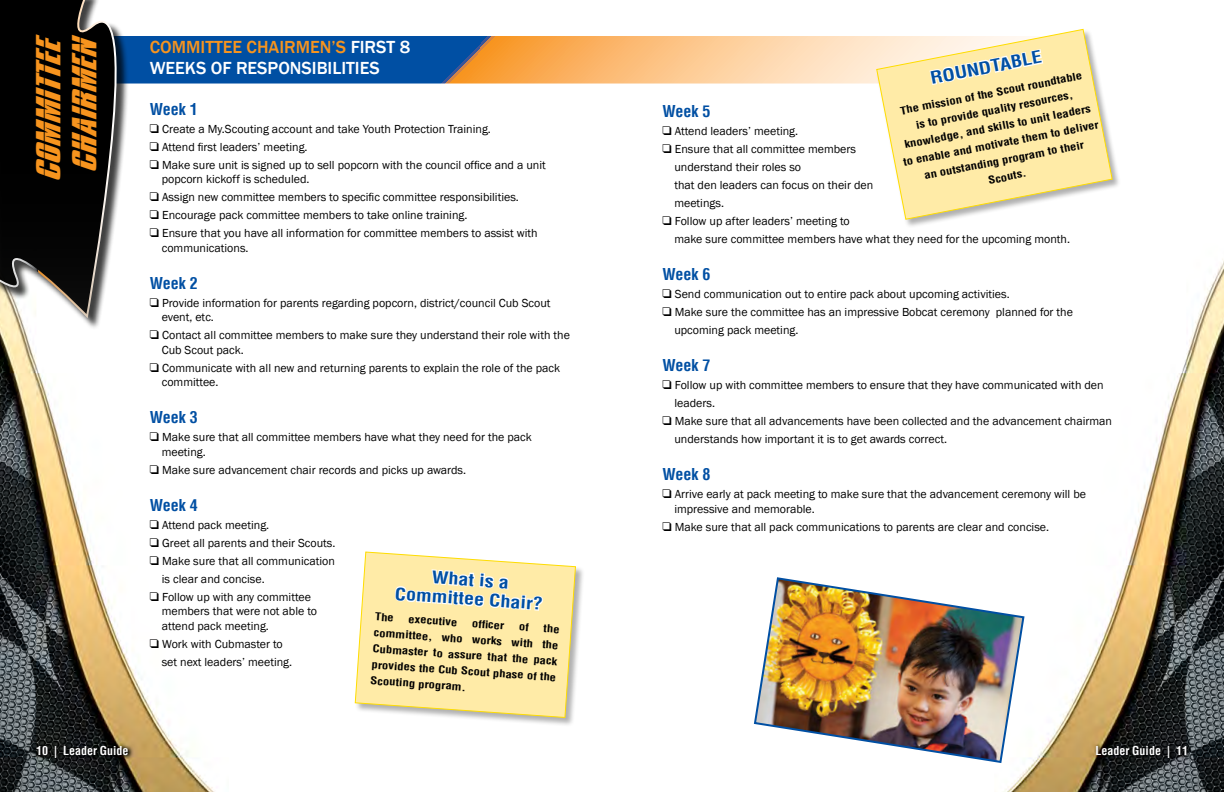
<style>
.page{position:relative;width:1224px;height:792px;background:#fff}
.page>*{position:absolute;margin:0;border:0;box-sizing:border-box;transform-origin:0 0}
.t1{font:30px/36px "Impossible 500";color:#f7941e;text-align:center}
.t2{font:500 18px/21.6px "Franklin Gothic";color:#fff}
.t3{font:700 condensed 16.8px/19.2px "Helvetica LT";color:#004fa3;text-align:center;scale:1.2 1}
.t4{font:700 condensed 16px "Helvetica LT";color:#004fa3}
.t5{font:12px/14.4px "Franklin Gothic";color:#000}
.t6{font:700 condensed 12px "Helvetica LT";color:#fff}
.t7{font:700 condensed 10.5px/17px "Helvetica LT";color:#000;text-align:center;scale:1.2 1}
.s1{color:#f7941e}
.s2{font-family:"Monotype Sorts"}
</style>
<div class="page">
<img style="left:0;top:259px;width:1224px;height:533px">
<div style="left:1094px;top:744px;width:98px;height:19px;background:#000;opacity:.75"></div>
<svg style="left:33px;top:743px;width:101px;height:21px;background:#22211b"></svg>
<svg style="left:129px;top:36px;width:747px;height:48px;background:#8a8f93"></svg>
<div style="left:0;top:0;width:129px;height:330px;background:#000;opacity:.75"></div>
<svg style="left:0;top:0;width:126px;height:318px;background:#333"></svg>
<img style="left:753px;top:576px;width:273px;height:188px">
<div style="left:876px;top:29px;width:246px;height:200px;background:#000;opacity:.31"></div>
<svg style="left:876px;top:28px;width:237px;height:192px"></svg>
<svg style="left:928px;top:48px;width:116px;height:38px"></svg>
<div style="left:354px;top:552px;width:231px;height:175px;background:#000;opacity:.31"></div>
<svg style="left:354px;top:519px;width:223px;height:244px"></svg>
<h1 class="t1" style="left:31px;top:182px;width:149px;rotate:-90deg">COMMITTEE<br>CHAIRMEN</h1>
<h2 class="t2" style="left:150px;top:36px;width:262px"><span class="s1">COMMITTEE CHAIRMEN’S</span> FIRST 8<br>WEEKS OF RESPONSIBILITIES</h2>
<h3 class="t4" style="left:150px;top:99px;width:50px">Week 1</h3>
<p class="t5" style="left:150px;top:120px;width:398px;line-height:18px"><span class="s2">q</span> Create a My.Scouting account and take Youth Protection Training.<br><span class="s2">q</span> Attend first leaders’ meeting.<br><span class="s2">q</span> Make sure unit is signed up to sell popcorn with the council office and a unit</p>
<p class="t5" style="left:150px;top:171px;width:389px;line-height:18px;text-indent:12px">popcorn kickoff is scheduled.<br><span class="s2">q</span> Assign new committee members to specific committee responsibilities.<br><span class="s2">q</span> Encourage pack committee members to take online training.<br><span class="s2">q</span> Ensure that you have all information for committee members to assist with</p>
<p class="t5" style="left:162px;top:241px;width:88px">communications.</p>
<h3 class="t4" style="left:150px;top:273px;width:50px">Week 2</h3>
<p class="t5" style="left:162px;top:296px;width:390px;text-indent:-12px"><span class="s2">q</span> Provide information for parents regarding popcorn, district/council Cub Scout event, etc.</p>
<p class="t5" style="left:162px;top:328px;width:410px;text-indent:-12px"><span class="s2">q</span> Contact all committee members to make sure they understand their role with the<br>Cub Scout pack.</p>
<p class="t5" style="left:162px;top:361px;width:400px;text-indent:-12px"><span class="s2">q</span> Communicate with all new and returning parents to explain the role of the pack committee.</p>
<h3 class="t4" style="left:150px;top:408px;width:50px">Week 3</h3>
<p class="t5" style="left:162px;top:430px;width:372px;text-indent:-12px"><span class="s2">q</span> Make sure that all committee members have what they need for the pack meeting.</p>
<p class="t5" style="left:150px;top:463px;width:318px"><span class="s2">q</span> Make sure advancement chair records and picks up awards.</p>
<h3 class="t4" style="left:150px;top:495px;width:50px">Week 4</h3>
<p class="t5" style="left:150px;top:518px;width:121px"><span class="s2">q</span> Attend pack meeting.</p>
<p class="t5" style="left:150px;top:536px;width:187px"><span class="s2">q</span> Greet all parents and their Scouts.</p>
<p class="t5" style="left:150px;top:554px;width:187px"><span class="s2">q</span> Make sure that all communication</p>
<p class="t5" style="left:162px;top:572px;width:105px">is clear and concise.</p>
<p class="t5" style="left:150px;top:590px;width:163px"><span class="s2">q</span> Follow up with any committee</p>
<p class="t5" style="left:162px;top:604px;width:157px">members that were not able to attend pack meeting.</p>
<p class="t5" style="left:162px;top:635px;width:132px;line-height:18px;text-indent:-12px"><span class="s2">q</span> Work with Cubmaster to set next leaders’ meeting.</p>
<h3 class="t3" style="left:397px;top:565px;width:125px;rotate:4deg">What is a<br>Committee Chair?</h3>
<p class="t7" style="left:409px;top:610px;width:42px;rotate:4deg">executive</p>
<p class="t7" style="left:473px;top:615px;width:28px;rotate:4deg">offi cer</p>
<p class="t7" style="left:376px;top:608px;width:156px;line-height:16px;text-align:justify;text-indent:169px;rotate:4deg">the committee, who works with the Cubmaster to assure that the pack provides the Cub Scout phase of the Scouting program.</p>
<h3 class="t3" style="left:929px;top:69px;width:96px;rotate:-11deg">ROUNDTABLE</h3>
<p class="t7" style="left:892px;top:104px;width:167px;rotate:-11deg">The mission of the Scout roundtable<br>is to provide quality resources, knowledge, and skills to unit leaders to enable and motivate them to deliver an outstanding program to their<br>Scouts.</p>
<h3 class="t4" style="left:662px;top:101px;width:50px">Week 5</h3>
<p class="t5" style="left:662px;top:124px;width:137px"><span class="s2">q</span> Attend leaders’ meeting.</p>
<p class="t5" style="left:662px;top:142px;width:195px"><span class="s2">q</span> Ensure that all committee members</p>
<p class="t5" style="left:674px;top:160px;width:128px">understand their roles so</p>
<p class="t5" style="left:674px;top:178px;width:200px">that den leaders can focus on their den</p>
<p class="t5" style="left:674px;top:196px;width:51px">meetings.</p>
<p class="t5" style="left:662px;top:214px;width:189px"><span class="s2">q</span> Follow up after leaders’ meeting to</p>
<p class="t5" style="left:674px;top:232px;width:397px">make sure committee members have what they need for the upcoming month.</p>
<h3 class="t4" style="left:662px;top:264px;width:50px">Week 6</h3>
<p class="t5" style="left:662px;top:287px;width:349px"><span class="s2">q</span> Send communication out to entire pack about upcoming activities.</p>
<p class="t5" style="left:662px;top:305px;width:412px"><span class="s2">q</span> Make sure the committee has an impressive Bobcat ceremony planned for the</p>
<p class="t5" style="left:674px;top:323px;width:126px">upcoming pack meeting.</p>
<h3 class="t4" style="left:662px;top:355px;width:50px">Week 7</h3>
<p class="t5" style="left:662px;top:378px;width:443px"><span class="s2">q</span> Follow up with committee members to ensure that they have communicated with den</p>
<p class="t5" style="left:674px;top:396px;width:42px">leaders.</p>
<p class="t5" style="left:662px;top:414px;width:451px"><span class="s2">q</span> Make sure that all advancements have been collected and the advancement chairman</p>
<p class="t5" style="left:674px;top:432px;width:274px">understands how important it is to get awards correct.</p>
<h3 class="t4" style="left:662px;top:464px;width:50px">Week 8</h3>
<p class="t5" style="left:674px;top:487px;width:413px;text-indent:-12px"><span class="s2">q</span> Arrive early at pack meeting to make sure that the advancement ceremony will be impressive and memorable.</p>
<p class="t5" style="left:662px;top:520px;width:388px"><span class="s2">q</span> Make sure that all pack communications to parents are clear and concise.</p>
<p class="t6" style="left:36px;top:743px;width:94px">10 | Leader Guide</p>
<p class="t6" style="left:1095px;top:743px;width:94px">Leader Guide | 11</p>
</div>
